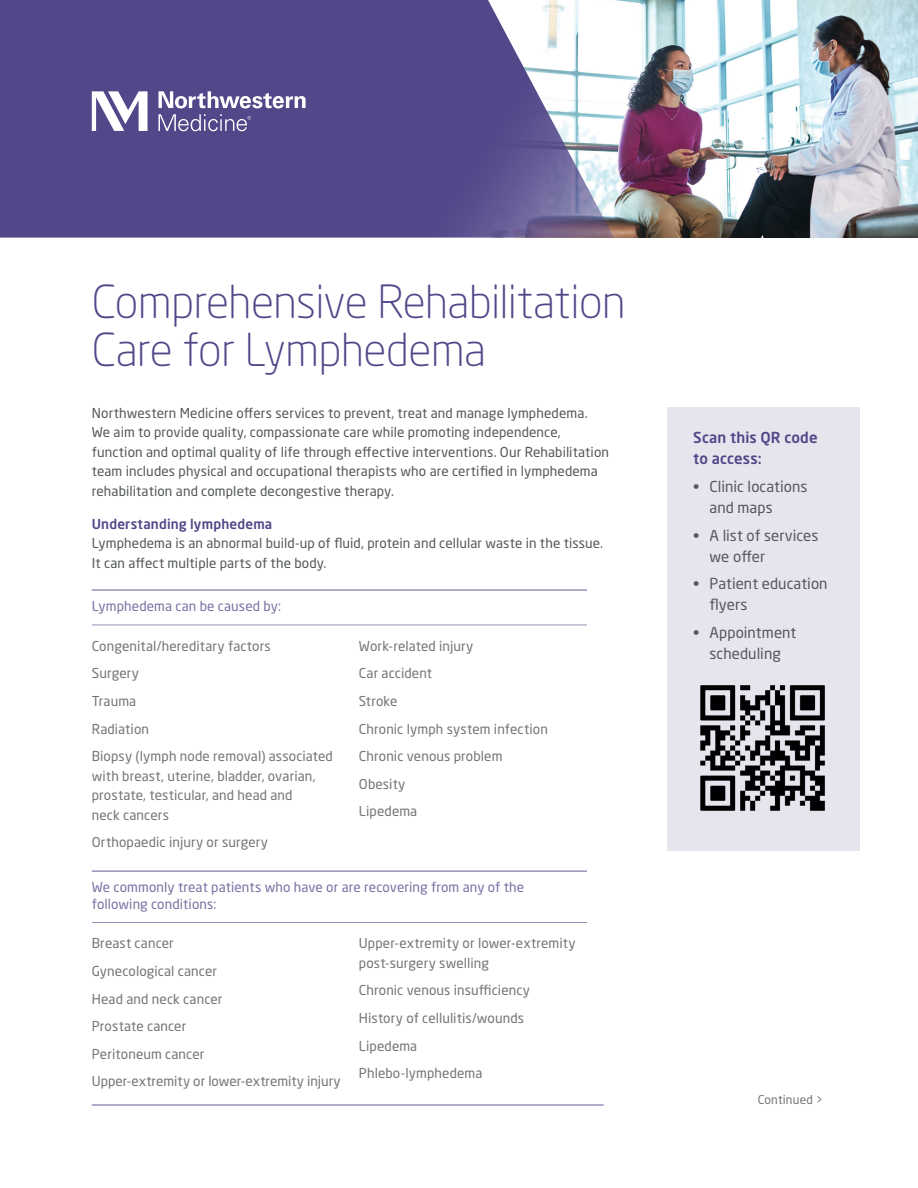
<style>
.page{position:relative;width:918px;height:1188px;background:#fff}
.page>*{position:absolute;margin:0;border:0;box-sizing:border-box;transform-origin:0 0}
.NM_-_Flyer_-_Title{font:300 45px/48px "Neo Sans Pro";letter-spacing:-.01em;color:#534689}
.NM_-_Body_Copy{font:15px/21px "Neo Sans Pro";letter-spacing:.005em;color:#54585b}
.NM_-_Body_Subhead_-_Level_1{font:500 15px/21px "Neo Sans Pro";letter-spacing:.005em;color:#534689}
.NM_-_Flyer_-_Bullet_List{font:13.5px/19.5px "Neo Sans Pro";letter-spacing:.01em;color:#757476}
.NM_-_Body_Copy-2{font:13.5px/19.5px "Neo Sans Pro";letter-spacing:.01em;color:#54585b}
.NM_-_Flyer_-_Bullet_List_Header__no_subh{font:13.5px/16.5px "Neo Sans Pro";letter-spacing:.005em;color:#7c6fa2}
.NM_-_Body_Subhead_-_Level_1-2{font:500 13.5px "Neo Sans Pro";letter-spacing:.015em;color:#534689}
.Bullet_List_with_Bullets{font:12px "Neo Sans Pro";letter-spacing:.015em;color:#757476}
</style>
<div class="page">
<img style="left:614px;top:0;width:304px;height:238px">
<svg style="left:0;top:0;width:614px;height:238px;background:#665b95"></svg>
<div style="left:667px;top:407px;width:192px;height:443px;background:#e7e4ee"></div>
<hr style="left:92px;top:589px;width:495px;height:2px;background:#9a8fb7">
<hr style="left:92px;top:625px;width:495px;height:1px;background:#9a8fb7">
<hr style="left:92px;top:870px;width:495px;height:2px;background:#9a8fb7">
<hr style="left:92px;top:922px;width:495px;height:1px;background:#9a8fb7">
<hr style="left:92px;top:1104px;width:512px;height:2px;background:#9a8fb7">
<img style="left:700px;top:685px;width:125px;height:126px">
<svg style="left:159px;top:91px;width:147px;height:17px"></svg>
<svg style="left:92px;top:91px;width:56px;height:40px"></svg>
<svg style="left:159px;top:114px;width:92px;height:17px;background:#7b71a4"></svg>
<p class="NM_-_Flyer_-_Title" style="left:92px;top:277px;width:535px">Comprehensive Rehabilitation<br>Care for Lymphedema</p>
<p class="NM_-_Body_Copy-2" style="left:92px;top:403px;width:519px">Northwestern Medicine offers services to prevent, treat and manage lymphedema.<br>We aim to provide quality, compassionate care while promoting independence, function and optimal quality of life through effective interventions. Our Rehabilitation team includes physical and occupational therapists who are certified in lymphedema rehabilitation and complete decongestive therapy.</p>
<p class="NM_-_Body_Subhead_-_Level_1-2" style="left:92px;top:515px;width:182px">Understanding lymphedema</p>
<p class="NM_-_Body_Copy-2" style="left:92px;top:533px;width:513px">Lymphedema is an abnormal build-up of fluid, protein and cellular waste in the tissue.<br>It can affect multiple parts of the body.</p>
<p class="NM_-_Flyer_-_Bullet_List_Header__no_subh" style="left:92px;top:598px;width:191px">Lymphedema can be caused by:</p>
<p class="NM_-_Flyer_-_Bullet_List" style="left:92px;top:636px;width:181px">Congenital/hereditary factors</p>
<p class="NM_-_Flyer_-_Bullet_List" style="left:92px;top:663px;width:49px">Surgery</p>
<p class="NM_-_Flyer_-_Bullet_List" style="left:92px;top:691px;width:46px">Trauma</p>
<p class="NM_-_Flyer_-_Bullet_List" style="left:92px;top:719px;width:59px">Radiation</p>
<p class="NM_-_Flyer_-_Bullet_List" style="left:92px;top:746px;width:243px">Biopsy (lymph node removal) associated with breast, uterine, bladder, ovarian, prostate, testicular, and head and<br>neck cancers</p>
<p class="NM_-_Flyer_-_Bullet_List" style="left:92px;top:832px;width:178px">Orthopaedic injury or surgery</p>
<p class="NM_-_Flyer_-_Bullet_List" style="left:359px;top:636px;width:116px">Work-related injury</p>
<p class="NM_-_Flyer_-_Bullet_List" style="left:359px;top:663px;width:75px">Car accident</p>
<p class="NM_-_Flyer_-_Bullet_List" style="left:359px;top:691px;width:40px">Stroke</p>
<p class="NM_-_Flyer_-_Bullet_List" style="left:359px;top:719px;width:191px">Chronic lymph system infection</p>
<p class="NM_-_Flyer_-_Bullet_List" style="left:359px;top:746px;width:145px">Chronic venous problem</p>
<p class="NM_-_Flyer_-_Bullet_List" style="left:359px;top:774px;width:48px">Obesity</p>
<p class="NM_-_Flyer_-_Bullet_List" style="left:359px;top:801px;width:60px">Lipedema</p>
<p class="NM_-_Flyer_-_Bullet_List_Header__no_subh" style="left:92px;top:879px;width:434px">We commonly treat patients who have or are recovering from any of the following conditions:</p>
<p class="NM_-_Flyer_-_Bullet_List" style="left:92px;top:933px;width:84px">Breast cancer</p>
<p class="NM_-_Flyer_-_Bullet_List" style="left:92px;top:961px;width:127px">Gynecological cancer</p>
<p class="NM_-_Flyer_-_Bullet_List" style="left:92px;top:989px;width:132px">Head and neck cancer</p>
<p class="NM_-_Flyer_-_Bullet_List" style="left:92px;top:1016px;width:96px">Prostate cancer</p>
<p class="NM_-_Flyer_-_Bullet_List" style="left:92px;top:1044px;width:114px">Peritoneum cancer</p>
<p class="NM_-_Flyer_-_Bullet_List" style="left:92px;top:1071px;width:251px">Upper-extremity or lower-extremity injury</p>
<p class="NM_-_Flyer_-_Bullet_List" style="left:359px;top:933px;width:218px">Upper-extremity or lower-extremity post-surgery swelling</p>
<p class="NM_-_Flyer_-_Bullet_List" style="left:359px;top:981px;width:173px">Chronic venous insufficiency</p>
<p class="NM_-_Flyer_-_Bullet_List" style="left:359px;top:1008px;width:167px">History of cellulitis/wounds</p>
<p class="NM_-_Flyer_-_Bullet_List" style="left:359px;top:1036px;width:60px">Lipedema</p>
<p class="NM_-_Flyer_-_Bullet_List" style="left:359px;top:1063px;width:125px">Phlebo-lymphedema</p>
<p class="NM_-_Body_Subhead_-_Level_1" style="left:693px;top:427px;width:126px">Scan this QR code to access:</p>
<p class="NM_-_Body_Copy" style="left:710px;top:476px;width:100px;text-indent:-16px">• Clinic locations and maps</p>
<p class="NM_-_Body_Copy" style="left:710px;top:524px;width:111px;text-indent:-16px">• A list of services we offer</p>
<p class="NM_-_Body_Copy" style="left:710px;top:573px;width:120px;text-indent:-16px">• Patient education flyers</p>
<p class="NM_-_Body_Copy" style="left:693px;top:622px;width:105px;text-align:center">• Appointment scheduling</p>
<p class="Bullet_List_with_Bullets" style="left:758px;top:1092px;width:67px">Continued &gt;</p>
</div>
